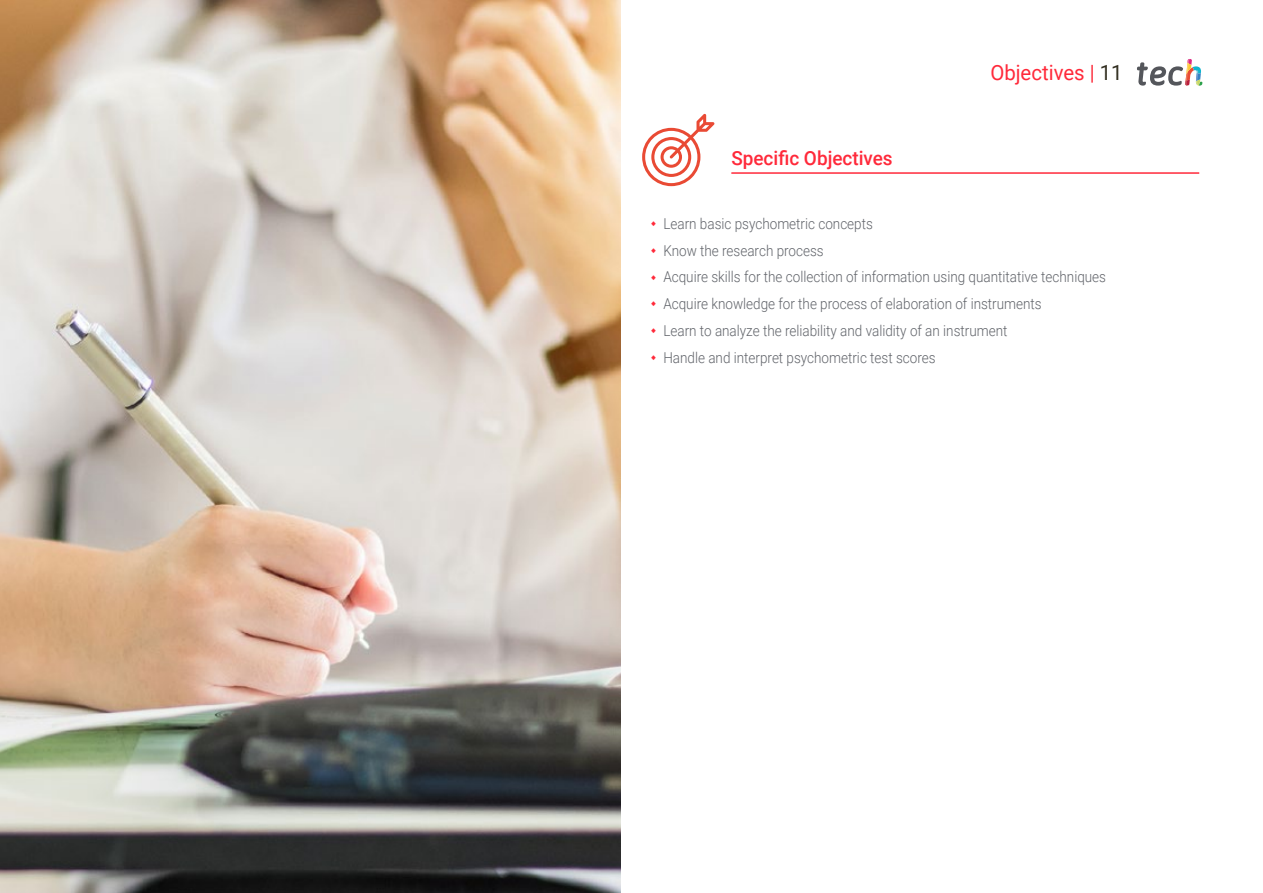
<style>
.page{position:relative;width:1263px;height:893px;background:#fff}
.page>*{position:absolute;margin:0;border:0;box-sizing:border-box;transform-origin:0 0}
.t1{font:21px "Roboto";color:#ff293a}
.t2{font:500 19.5px "Roboto";color:#ff293a}
.t3{font:300 15px/26.7px "Roboto";color:#61646a;scale:.9 1}
.s1{color:#fc2a3b}
.s2{color:#312e20}
</style>
<div class="page">
<img style="left:0;top:0;width:621px;height:893px">
<svg style="left:642px;top:114px;width:72px;height:72px"></svg>
<hr style="left:731px;top:173px;width:468px;height:1px;background:#ff293a">
<svg style="left:1137px;top:59px;width:65px;height:27px"></svg>
<h2 class="t2" style="left:731px;top:144px;width:163px">Specific Objectives</h2>
<h1 class="t1" style="left:990px;top:57px;width:134px">Objectives <span class="s1">|</span> <span class="s2">11</span></h1>
<p class="t3" style="left:663px;top:210px;width:493px">Learn basic psychometric concepts<br>Know the research process<br>Acquire skills for the collection of information using quantitative techniques Acquire knowledge for the process of elaboration of instruments<br>Learn to analyze the reliability and validity of an instrument<br>Handle and interpret psychometric test scores</p>
</div>
